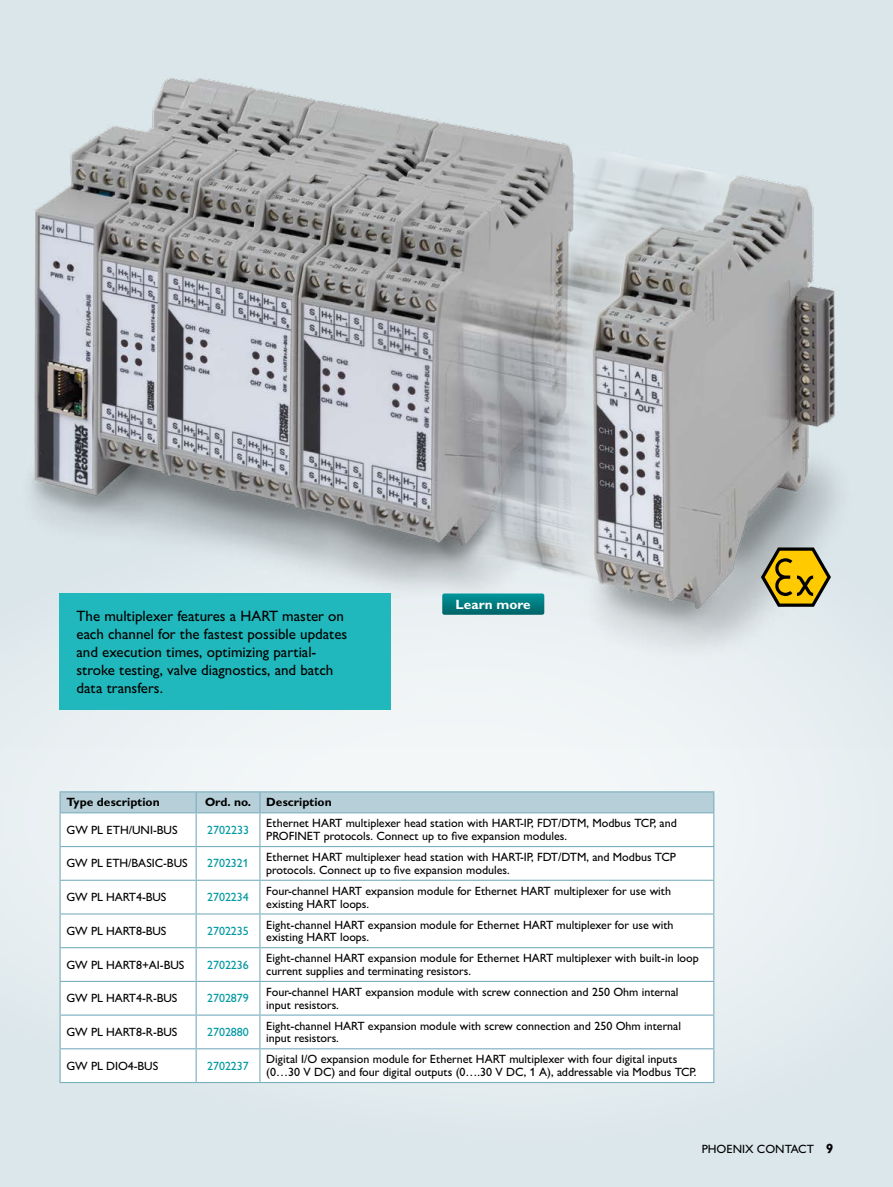
<style>
.page{position:relative;width:893px;height:1187px;background:#fff}
.page>*{position:absolute;margin:0;border:0;box-sizing:border-box;transform-origin:0 0}
.t1{font:15px/18px "Px C Gill Alt One";color:#000}
.t2{font:700 13.5px "Px C Gill Alt One";color:#fff}
.t3{font:12px/12.8px "Px C Gill Alt One";color:#000}
.t4{font:12px "Px C Gill Alt One";letter-spacing:-.005em;color:#0099a1}
.t5{font:700 12px "Px C Gill Alt One";color:#000}
.s1{font-weight:700;font-size:13.5px}
</style>
<div class="page">
<div style="left:0;top:0;width:893px;height:1186px;background:#dce7eb"></div>
<svg style="left:0;top:748px;width:867px;height:335px;fill:#eaf0f3"></svg>
<img style="left:15px;top:77px;width:824px;height:671px">
<div style="left:61px;top:813px;width:652px;height:268px;background:#fff"></div>
<svg style="left:60px;top:791px;width:654px;height:21px;background:#b3cdd6"></svg>
<hr style="left:60px;top:812px;width:136px;height:1px;background:#7aafbe">
<hr style="left:60px;top:813px;width:1px;height:32px;background:#7aafbe">
<hr style="left:196px;top:812px;width:64px;height:1px;background:#7aafbe">
<hr style="left:196px;top:813px;width:1px;height:32px;background:#7aafbe">
<hr style="left:260px;top:812px;width:454px;height:1px;background:#7aafbe">
<hr style="left:259px;top:813px;width:1px;height:32px;background:#7aafbe">
<hr style="left:713px;top:813px;width:1px;height:32px;background:#7aafbe">
<hr style="left:60px;top:845px;width:136px;height:2px;background:#7aafbe">
<hr style="left:60px;top:847px;width:1px;height:32px;background:#7aafbe">
<hr style="left:196px;top:845px;width:64px;height:2px;background:#7aafbe">
<hr style="left:196px;top:847px;width:1px;height:32px;background:#7aafbe">
<hr style="left:260px;top:845px;width:454px;height:2px;background:#7aafbe">
<hr style="left:259px;top:847px;width:1px;height:32px;background:#7aafbe">
<hr style="left:713px;top:847px;width:1px;height:32px;background:#7aafbe">
<hr style="left:60px;top:879px;width:136px;height:1px;background:#7aafbe">
<hr style="left:60px;top:880px;width:1px;height:33px;background:#7aafbe">
<hr style="left:196px;top:879px;width:64px;height:1px;background:#7aafbe">
<hr style="left:196px;top:880px;width:1px;height:33px;background:#7aafbe">
<hr style="left:260px;top:879px;width:454px;height:1px;background:#7aafbe">
<hr style="left:259px;top:880px;width:1px;height:33px;background:#7aafbe">
<hr style="left:713px;top:880px;width:1px;height:33px;background:#7aafbe">
<hr style="left:60px;top:913px;width:136px;height:1px;background:#7aafbe">
<hr style="left:60px;top:914px;width:1px;height:33px;background:#7aafbe">
<hr style="left:196px;top:913px;width:64px;height:1px;background:#7aafbe">
<hr style="left:196px;top:914px;width:1px;height:33px;background:#7aafbe">
<hr style="left:260px;top:913px;width:454px;height:1px;background:#7aafbe">
<hr style="left:259px;top:914px;width:1px;height:33px;background:#7aafbe">
<hr style="left:713px;top:914px;width:1px;height:33px;background:#7aafbe">
<hr style="left:60px;top:947px;width:136px;height:1px;background:#7aafbe">
<hr style="left:60px;top:948px;width:1px;height:32px;background:#7aafbe">
<hr style="left:196px;top:947px;width:64px;height:1px;background:#7aafbe">
<hr style="left:196px;top:948px;width:1px;height:32px;background:#7aafbe">
<hr style="left:260px;top:947px;width:454px;height:1px;background:#7aafbe">
<hr style="left:259px;top:948px;width:1px;height:32px;background:#7aafbe">
<hr style="left:713px;top:948px;width:1px;height:32px;background:#7aafbe">
<hr style="left:60px;top:980px;width:136px;height:1px;background:#7aafbe">
<hr style="left:60px;top:981px;width:1px;height:33px;background:#7aafbe">
<hr style="left:196px;top:980px;width:64px;height:1px;background:#7aafbe">
<hr style="left:196px;top:981px;width:1px;height:33px;background:#7aafbe">
<hr style="left:260px;top:980px;width:454px;height:1px;background:#7aafbe">
<hr style="left:259px;top:981px;width:1px;height:33px;background:#7aafbe">
<hr style="left:713px;top:981px;width:1px;height:33px;background:#7aafbe">
<hr style="left:60px;top:1014px;width:136px;height:1px;background:#7aafbe">
<hr style="left:60px;top:1015px;width:1px;height:33px;background:#7aafbe">
<hr style="left:196px;top:1014px;width:64px;height:1px;background:#7aafbe">
<hr style="left:196px;top:1015px;width:1px;height:33px;background:#7aafbe">
<hr style="left:260px;top:1014px;width:454px;height:1px;background:#7aafbe">
<hr style="left:259px;top:1015px;width:1px;height:33px;background:#7aafbe">
<hr style="left:713px;top:1015px;width:1px;height:33px;background:#7aafbe">
<hr style="left:60px;top:1048px;width:136px;height:1px;background:#7aafbe">
<hr style="left:60px;top:1049px;width:1px;height:32px;background:#7aafbe">
<hr style="left:196px;top:1048px;width:64px;height:1px;background:#7aafbe">
<hr style="left:196px;top:1049px;width:1px;height:32px;background:#7aafbe">
<hr style="left:260px;top:1048px;width:454px;height:1px;background:#7aafbe">
<hr style="left:259px;top:1049px;width:1px;height:32px;background:#7aafbe">
<hr style="left:713px;top:1049px;width:1px;height:32px;background:#7aafbe">
<hr style="left:60px;top:1081px;width:136px;height:1px;background:#7aafbe">
<hr style="left:196px;top:1081px;width:64px;height:1px;background:#7aafbe">
<hr style="left:260px;top:1081px;width:454px;height:1px;background:#7aafbe">
<svg style="left:761px;top:547px;width:70px;height:59px;background:#b69d35"></svg>
<div style="left:60px;top:593px;width:331px;height:116px;background:#20b8bc"></div>
<svg style="left:442px;top:593px;width:102px;height:21px;background:#068084"></svg>
<p class="t1" style="left:77px;top:606px;width:272px">The multiplexer features a HART master on each channel for the fastest possible updates and execution times, optimizing partial&shy;stroke testing, valve diagnostics, and batch data transfers.</p>
<p class="t2" style="left:456px;top:595px;width:77px">Learn more</p>
<p class="t5" style="left:66px;top:795px;width:95px">Type description</p>
<p class="t5" style="left:205px;top:795px;width:48px">Ord. no.</p>
<p class="t5" style="left:266px;top:795px;width:67px">Description</p>
<p class="t3" style="left:66px;top:823px;width:113px">GW PL ETH/UNI-BUS</p>
<p class="t4" style="left:207px;top:822px;width:43px">2702233</p>
<p class="t3" style="left:266px;top:816px;width:412px">Ethernet HART multiplexer head station with HART-IP, FDT/DTM, Modbus TCP, and<br>PROFINET protocols. Connect up to five expansion modules.</p>
<p class="t3" style="left:66px;top:856px;width:123px">GW PL ETH/BASIC-BUS</p>
<p class="t4" style="left:207px;top:856px;width:43px">2702321</p>
<p class="t3" style="left:266px;top:850px;width:411px">Ethernet HART multiplexer head station with HART-IP, FDT/DTM, and Modbus TCP protocols. Connect up to five expansion modules.</p>
<p class="t3" style="left:66px;top:890px;width:101px">GW PL HART4-BUS</p>
<p class="t4" style="left:207px;top:889px;width:43px">2702234</p>
<p class="t3" style="left:266px;top:884px;width:406px">Four-channel HART expansion module for Ethernet HART multiplexer for use with existing HART loops.</p>
<p class="t3" style="left:66px;top:924px;width:101px">GW PL HART8-BUS</p>
<p class="t4" style="left:207px;top:923px;width:43px">2702235</p>
<p class="t3" style="left:266px;top:917px;width:409px">Eight-channel HART expansion module for Ethernet HART multiplexer for use with existing HART loops.</p>
<p class="t3" style="left:66px;top:957px;width:119px">GW PL HART8+AI-BUS</p>
<p class="t4" style="left:207px;top:957px;width:43px">2702236</p>
<p class="t3" style="left:266px;top:951px;width:434px">Eight-channel HART expansion module for Ethernet HART multiplexer with built-in loop current supplies and terminating resistors.</p>
<p class="t3" style="left:66px;top:991px;width:112px">GW PL HART4-R-BUS</p>
<p class="t4" style="left:207px;top:991px;width:43px">2702879</p>
<p class="t3" style="left:266px;top:985px;width:414px">Four-channel HART expansion module with screw connection and 250 Ohm internal input resistors.</p>
<p class="t3" style="left:66px;top:1025px;width:112px">GW PL HART8-R-BUS</p>
<p class="t4" style="left:207px;top:1024px;width:43px">2702880</p>
<p class="t3" style="left:266px;top:1018px;width:416px">Eight-channel HART expansion module with screw connection and 250 Ohm internal input resistors.</p>
<p class="t3" style="left:66px;top:1059px;width:93px">GW PL DIO4-BUS</p>
<p class="t4" style="left:207px;top:1058px;width:43px">2702237</p>
<p class="t3" style="left:266px;top:1052px;width:432px">Digital I/O expansion module for Ethernet HART multiplexer with four digital inputs (0…30 V DC) and four digital outputs (0….30 V DC, 1 A), addressable via Modbus TCP.</p>
<p class="t3" style="left:702px;top:1142px;width:133px">PHOENIX CONTACT <span class="s1">9</span></p>
</div>
